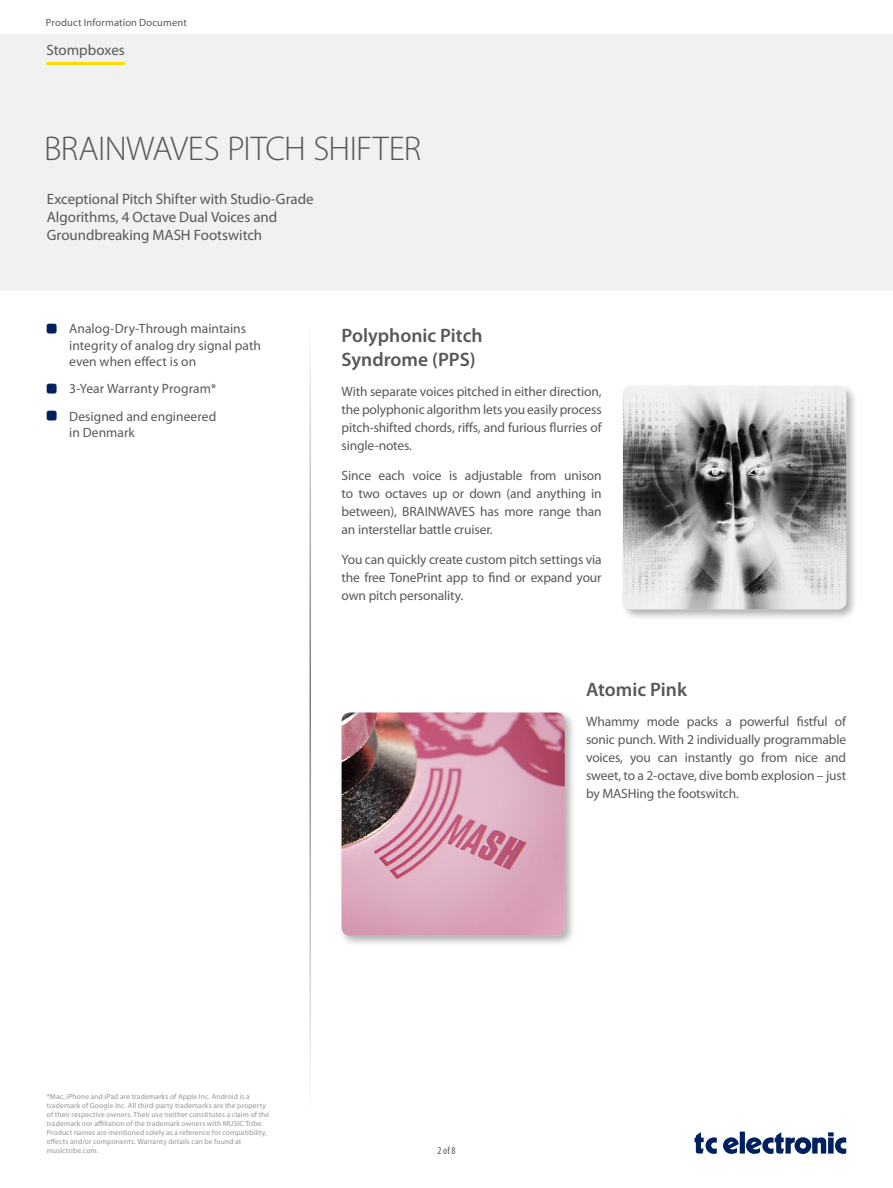
<style>
.page{position:relative;width:893px;height:1188px;background:#fff}
.page>*{position:absolute;margin:0;border:0;box-sizing:border-box;transform-origin:0 0}
.t1{font:300 34.5px "Myriad Pro";letter-spacing:-.02em;color:#57585a}
._09_Body_Header_1{font:600 19.5px/24px "Myriad Pro";color:#57585a}
.t2{font:15px/18px "Myriad Pro";letter-spacing:-.005em;color:#57585a}
._08_Standard_Text{font:13.5px/18px "Myriad Pro";letter-spacing:-.01em;color:#57585a;text-align:justify}
._05_PFI-Bullets_1{font:13.5px/16.5px "Myriad Pro";letter-spacing:.005em;color:#57585a}
.t3{font:10.5px "Myriad Pro";letter-spacing:.015em;color:#57585a}
.t4{font:condensed 10.5px "Myriad Pro";color:#57585a}
._07_Disclaimer{font:7.5px/9px "Myriad Pro";letter-spacing:.02em;color:#939598}
.s1{font-family:"SQF Cust Glyph Set 1 V1";font-size:20.25px;color:#00215d}
</style>
<div class="page">
<img style="left:0;top:34px;width:893px;height:1120px">
<hr style="left:47px;top:62px;width:78px;height:3px;background:#ffdc01">
<hr style="left:309px;top:324px;width:2px;height:797px;background:#231f20">
<div style="left:620px;top:383px;width:237px;height:238px;background:#231f20;opacity:.35"></div>
<img style="left:623px;top:386px;width:223px;height:223px">
<div style="left:338px;top:709px;width:238px;height:238px;background:#231f20;opacity:.35"></div>
<img style="left:342px;top:713px;width:223px;height:223px">
<p class="t3" style="left:46px;top:16px;width:142px">Product Information Document</p>
<p class="t2" style="left:47px;top:40px;width:80px">Stompboxes</p>
<h1 class="t1" style="left:44px;top:130px;width:379px">BRAINWAVES PITCH SHIFTER</h1>
<p class="t2" style="left:47px;top:190px;width:268px">Exceptional Pitch Shifter with Studio-Grade<br>Algorithms, 4 Octave Dual Voices and<br>Groundbreaking MASH Footswitch</p>
<p class="_05_PFI-Bullets_1" style="left:69px;top:320px;width:193px;text-indent:-22px"><span class="s1">#</span> Analog-Dry-Through maintains integrity of analog dry signal path even when effect is on</p>
<p class="_05_PFI-Bullets_1" style="left:47px;top:380px;width:171px"><span class="s1">#</span> 3-Year Warranty Program*</p>
<p class="_05_PFI-Bullets_1" style="left:69px;top:408px;width:149px;text-indent:-22px"><span class="s1">#</span> Designed and engineered in Denmark</p>
<p class="_09_Body_Header_1" style="left:342px;top:323px;width:142px">Polyphonic Pitch<br>Syndrome (PPS)</p>
<p class="_08_Standard_Text" style="left:342px;top:382px;width:262px">With separate voices pitched in either direction, the polyphonic algorithm lets you easily process pitch-shifted chords, riffs, and furious flurries of single-notes.</p>
<p class="_08_Standard_Text" style="left:342px;top:466px;width:262px">Since each voice is adjustable from unison to two octaves up or down (and anything in between), BRAINWAVES has more range than an interstellar battle cruiser.</p>
<p class="_08_Standard_Text" style="left:342px;top:550px;width:262px">You can quickly create custom pitch settings via the free TonePrint app to find or expand your own pitch personality.</p>
<p class="_09_Body_Header_1" style="left:586px;top:677px;width:102px">Atomic Pink</p>
<p class="_08_Standard_Text" style="left:586px;top:712px;width:262px">Whammy mode packs a powerful fistful of sonic punch. With 2 individually programmable voices, you can instantly go from nice and sweet, to a 2-octave, dive bomb explosion – just by MASHing the footswitch.</p>
<p class="_07_Disclaimer" style="left:47px;top:1092px;width:224px">*Mac, iPhone and iPad are trademarks of Apple Inc. Android is a trademark of Google Inc. All third-party trademarks are the property of their respective owners. Their use neither constitutes a claim of the trademark nor affiliation of the trademark owners with MUSIC Tribe.<br>Product names are mentioned solely as a reference for compatibility, effects and/or components. Warranty details can be found at musictribe.com.</p>
<p class="t4" style="left:437px;top:1144px;width:20px">2 of 8</p>
</div>
